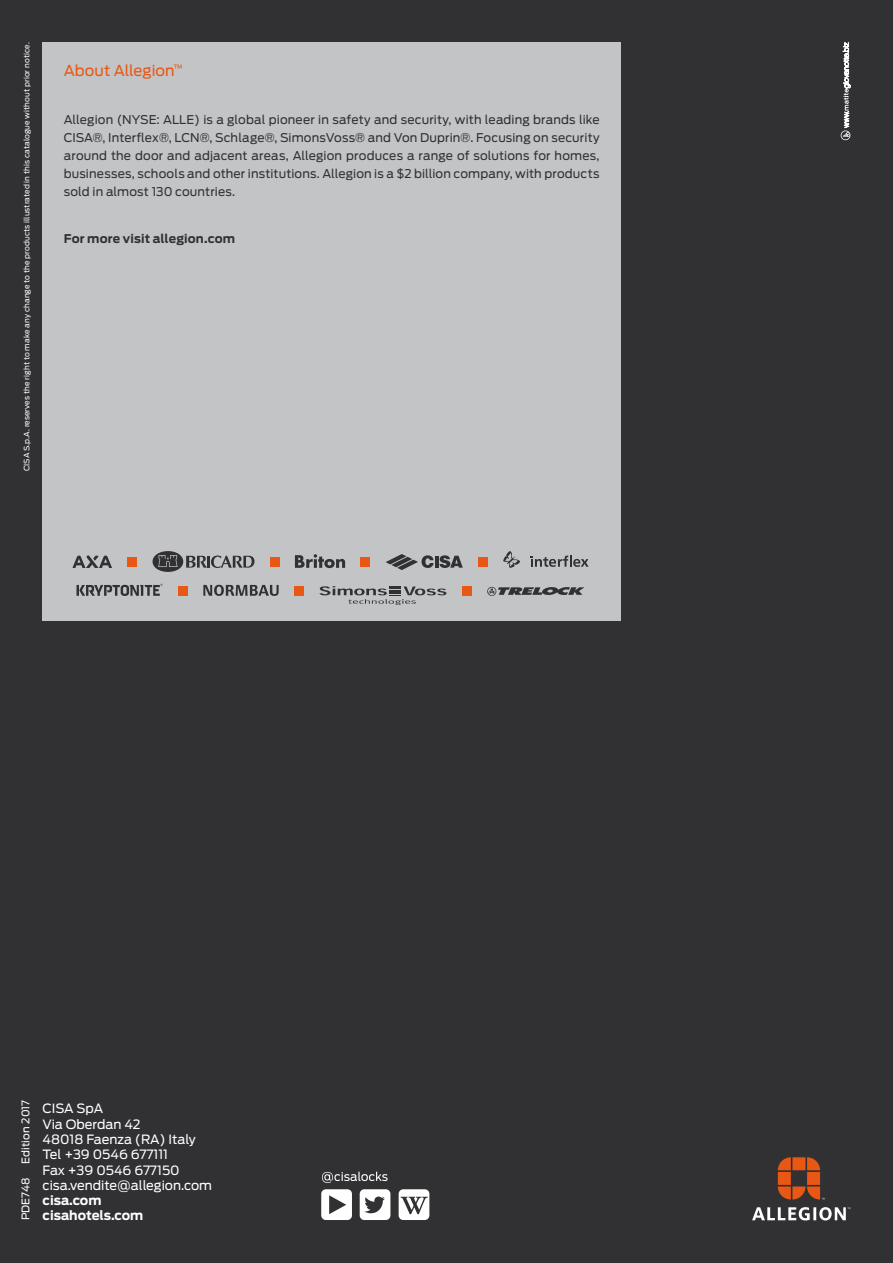
<style>
.page{position:relative;width:893px;height:1263px;background:#313133}
.page>*{position:absolute;margin:0;border:0;box-sizing:border-box;transform-origin:0 0}
.t1{font:15px "Antenna";letter-spacing:.005em;color:#e95714}
.t2{font:12.75px/15.3px "Antenna";color:#fff}
.t3{font:700 12.75px/15.3px "Antenna";color:#fff}
.t4{font:12px/18px "Antenna";letter-spacing:.01em;color:#313133;text-align:justify}
.t5{font:700 12px "Antenna";letter-spacing:.01em;color:#313133}
.t6{font:10.5px "Antenna";letter-spacing:.01em;color:#fff}
.t7{font:7.5px "Antenna";letter-spacing:.01em;color:#fff}
</style>
<div class="page">
<svg style="left:752px;top:1157px;width:98px;height:63px"></svg>
<div style="left:43px;top:43px;width:578px;height:578px;background:#c3c4c5"></div>
<div style="left:270px;top:557px;width:9px;height:9px;background:#e95714"></div>
<div style="left:361px;top:557px;width:9px;height:9px;background:#e95714"></div>
<div style="left:478px;top:557px;width:10px;height:9px;background:#e95714"></div>
<div style="left:128px;top:557px;width:9px;height:9px;background:#e95714"></div>
<div style="left:462px;top:586px;width:9px;height:10px;background:#e95714"></div>
<div style="left:178px;top:586px;width:10px;height:10px;background:#e95714"></div>
<div style="left:294px;top:586px;width:10px;height:10px;background:#e95714"></div>
<svg style="left:386px;top:554px;width:77px;height:16px"></svg>
<svg style="left:153px;top:551px;width:101px;height:21px"></svg>
<svg style="left:295px;top:554px;width:50px;height:14px"></svg>
<svg style="left:72px;top:555px;width:40px;height:13px"></svg>
<svg style="left:503px;top:551px;width:17px;height:17px"></svg>
<svg style="left:531px;top:556px;width:58px;height:11px"></svg>
<svg style="left:203px;top:585px;width:76px;height:11px"></svg>
<svg style="left:77px;top:584px;width:86px;height:12px"></svg>
<svg style="left:319px;top:586px;width:127px;height:19px"></svg>
<svg style="left:487px;top:587px;width:98px;height:9px"></svg>
<svg style="left:840px;top:42px;width:11px;height:99px"></svg>
<div style="left:399px;top:1189px;width:30px;height:31px;background:#fff;border-radius:5px"></div>
<svg style="left:400px;top:1197px;width:28px;height:17px"></svg>
<div style="left:360px;top:1189px;width:30px;height:31px;background:#fff;border-radius:5px"></div>
<svg style="left:364px;top:1196px;width:21px;height:17px"></svg>
<div style="left:321px;top:1189px;width:31px;height:31px;background:#fff;border-radius:5px"></div>
<svg style="left:329px;top:1195px;width:17px;height:19px"></svg>
<svg style="left:322px;top:1172px;width:66px;height:11px"></svg>
<p class="t7" style="left:22px;top:471px;width:430px;rotate:-90deg">CISA S.p.A. reserves the right to make any change to the products illustrated in this catalogue without prior notice.</p>
<p class="t1" style="left:64px;top:60px;width:121px">About Allegion<sup>™</sup></p>
<p class="t4" style="left:64px;top:110px;width:537px">Allegion (NYSE: ALLE) is a global pioneer in safety and security, with leading brands like CISA®, Interflex®, LCN®, Schlage®, SimonsVoss® and Von Duprin®. Focusing on security around the door and adjacent areas, Allegion produces a range of solutions for homes, businesses, schools and other institutions. Allegion is a $2 billion company, with products sold in almost 130 countries.</p>
<p class="t5" style="left:64px;top:231px;width:173px">For more visit allegion.com</p>
<p class="t6" style="left:19px;top:1164px;width:66px;rotate:-90deg">Edition 2017</p>
<p class="t6" style="left:19px;top:1220px;width:44px;rotate:-90deg">PDE748</p>
<p class="t2" style="left:43px;top:1101px;width:171px">CISA SpA<br>Via Oberdan 42<br>48018 Faenza (RA) Italy<br>Tel +39 0546 677111<br>Fax +39 0546 677150 cisa.vendite@allegion.com</p>
<p class="t3" style="left:43px;top:1193px;width:102px">cisa.com cisahotels.com</p>
</div>
